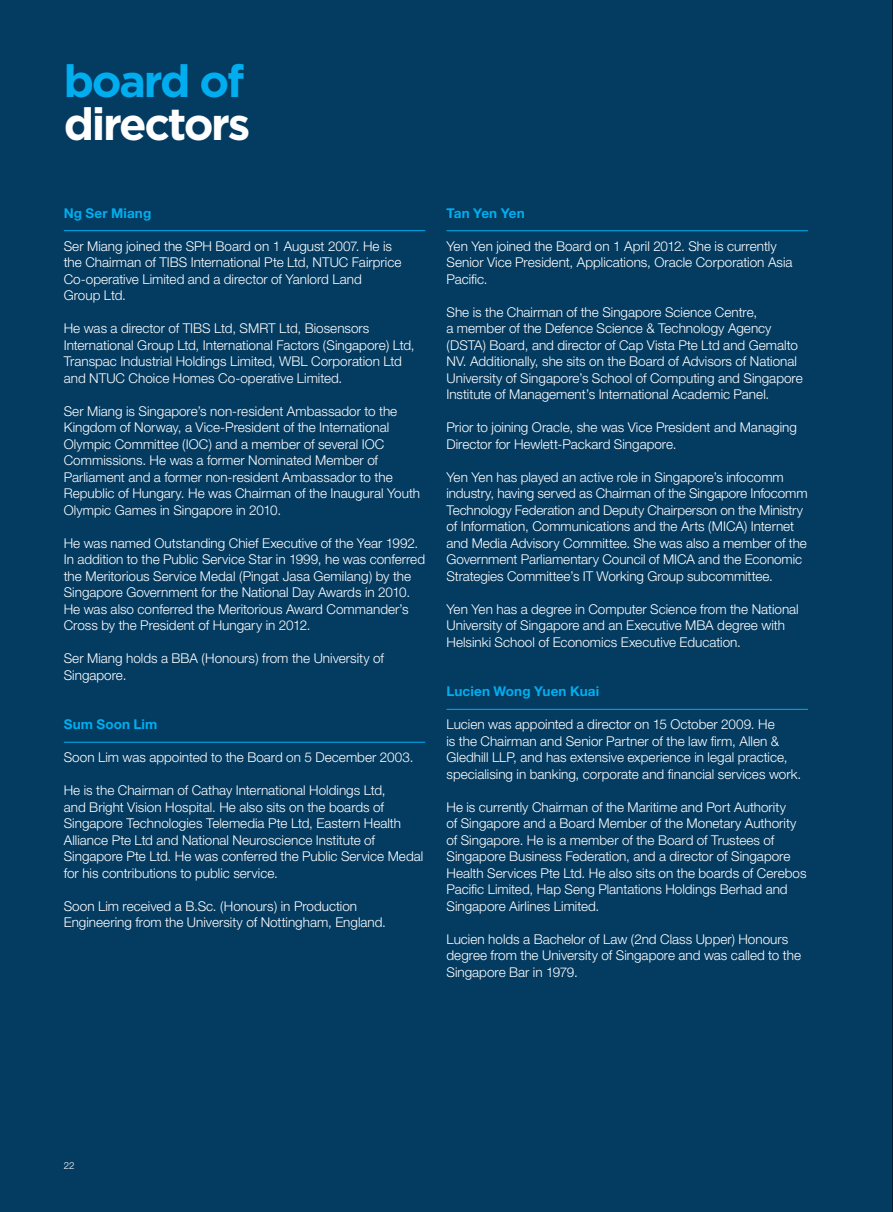
<style>
.page{position:relative;width:893px;height:1212px;background:#033b61}
.page>*{position:absolute;margin:0;border:0;box-sizing:border-box;transform-origin:0 0}
.t1{font:700 45px "Gotham";letter-spacing:-.05em;color:#fff}
.t2{font:700 45px "Gotham";letter-spacing:-.05em;color:#00aeef}
.t3{font:300 13.5px/16.5px "Helvetica Neue";color:#fff}
.t4{font:700 13.5px "Helvetica Neue";letter-spacing:.01em;color:#00aeef}
.t5{font:700 13.5px "Helvetica Neue";letter-spacing:-.03em;color:#00aeef}
.t6{font:300 9.75px "Helvetica Neue";color:#fff}
</style>
<div class="page">
<hr style="left:892px;top:0;width:1px;height:1212px;background:#000">
<hr style="left:64px;top:230px;width:361px;height:1px;background:#00aeef">
<hr style="left:64px;top:742px;width:361px;height:1px;background:#00aeef">
<hr style="left:446px;top:230px;width:362px;height:1px;background:#00aeef">
<hr style="left:446px;top:709px;width:362px;height:1px;background:#00aeef">
<h1 class="t2" style="left:64px;top:55px;width:182px">board of</h1>
<h1 class="t1" style="left:64px;top:98px;width:188px">directors</h1>
<p class="t4" style="left:64px;top:204px;width:89px">Ng Ser Miang</p>
<p class="t3" style="left:64px;top:237px;width:339px">Ser Miang joined the SPH Board on 1 August 2007. He is the Chairman of TIBS International Pte Ltd, NTUC Fairprice Co-operative Limited and a director of Yanlord Land Group Ltd.</p>
<p class="t3" style="left:64px;top:320px;width:352px">He was a director of TIBS Ltd, SMRT Ltd, Biosensors International Group Ltd, International Factors (Singapore) Ltd, Transpac Industrial Holdings Limited, WBL Corporation Ltd and NTUC Choice Homes Co-operative Limited.</p>
<p class="t3" style="left:64px;top:402px;width:358px">Ser Miang is Singapore’s non-resident Ambassador to the Kingdom of Norway, a Vice-President of the International Olympic Committee (IOC) and a member of several IOC Commissions. He was a former Nominated Member of Parliament and a former non-resident Ambassador to the Republic of Hungary. He was Chairman of the Inaugural Youth Olympic Games in Singapore in 2010.</p>
<p class="t3" style="left:64px;top:534px;width:363px">He was named Outstanding Chief Executive of the Year 1992.<br>In addition to the Public Service Star in 1999, he was conferred the Meritorious Service Medal (Pingat Jasa Gemilang) by the Singapore Government for the National Day Awards in 2010.<br>He was also conferred the Meritorious Award Commander’s Cross by the President of Hungary in 2012.</p>
<p class="t3" style="left:64px;top:650px;width:322px">Ser Miang holds a BBA (Honours) from the University of<br>Singapore.</p>
<p class="t4" style="left:64px;top:716px;width:95px">Sum Soon Lim</p>
<p class="t3" style="left:64px;top:749px;width:351px">Soon Lim was appointed to the Board on 5 December 2003.</p>
<p class="t3" style="left:64px;top:782px;width:361px">He is the Chairman of Cathay International Holdings Ltd,<br>and Bright Vision Hospital. He also sits on the boards of Singapore Technologies Telemedia Pte Ltd, Eastern Health Alliance Pte Ltd and National Neuroscience Institute of Singapore Pte Ltd. He was conferred the Public Service Medal for his contributions to public service.</p>
<p class="t3" style="left:64px;top:897px;width:324px">Soon Lim received a B.Sc. (Honours) in Production<br>Engineering from the University of Nottingham, England.</p>
<p class="t5" style="left:446px;top:204px;width:80px">Tan Yen Yen</p>
<p class="t3" style="left:446px;top:237px;width:348px">Yen Yen joined the Board on 1 April 2012. She is currently<br>Senior Vice President, Applications, Oracle Corporation Asia<br>Pacific.</p>
<p class="t3" style="left:446px;top:303px;width:358px">She is the Chairman of the Singapore Science Centre,<br>a member of the Defence Science &amp; Technology Agency (DSTA) Board, and director of Cap Vista Pte Ltd and Gemalto NV. Additionally, she sits on the Board of Advisors of National University of Singapore’s School of Computing and Singapore Institute of Management’s International Academic Panel.</p>
<p class="t3" style="left:446px;top:419px;width:352px">Prior to joining Oracle, she was Vice President and Managing<br>Director for Hewlett-Packard Singapore.</p>
<p class="t3" style="left:446px;top:468px;width:363px">Yen Yen has played an active role in Singapore’s infocomm industry, having served as Chairman of the Singapore Infocomm Technology Federation and Deputy Chairperson on the Ministry of Information, Communications and the Arts (MICA) Internet and Media Advisory Committee. She was also a member of the Government Parliamentary Council of MICA and the Economic Strategies Committee’s IT Working Group subcommittee.</p>
<p class="t3" style="left:446px;top:600px;width:354px">Yen Yen has a degree in Computer Science from the National<br>University of Singapore and an Executive MBA degree with<br>Helsinki School of Economics Executive Education.</p>
<p class="t4" style="left:446px;top:683px;width:154px">Lucien Wong Yuen Kuai</p>
<p class="t3" style="left:446px;top:716px;width:356px">Lucien was appointed a director on 15 October 2009. He<br>is the Chairman and Senior Partner of the law firm, Allen &amp; Gledhill LLP, and has extensive experience in legal practice, specialising in banking, corporate and financial services work.</p>
<p class="t3" style="left:446px;top:798px;width:362px">He is currently Chairman of the Maritime and Port Authority<br>of Singapore and a Board Member of the Monetary Authority of Singapore. He is a member of the Board of Trustees of Singapore Business Federation, and a director of Singapore Health Services Pte Ltd. He also sits on the boards of Cerebos Pacific Limited, Hap Seng Plantations Holdings Berhad and Singapore Airlines Limited.</p>
<p class="t3" style="left:446px;top:930px;width:356px">Lucien holds a Bachelor of Law (2nd Class Upper) Honours degree from the University of Singapore and was called to the<br>Singapore Bar in 1979.</p>
<p class="t6" style="left:64px;top:1160px;width:12px">22</p>
</div>
